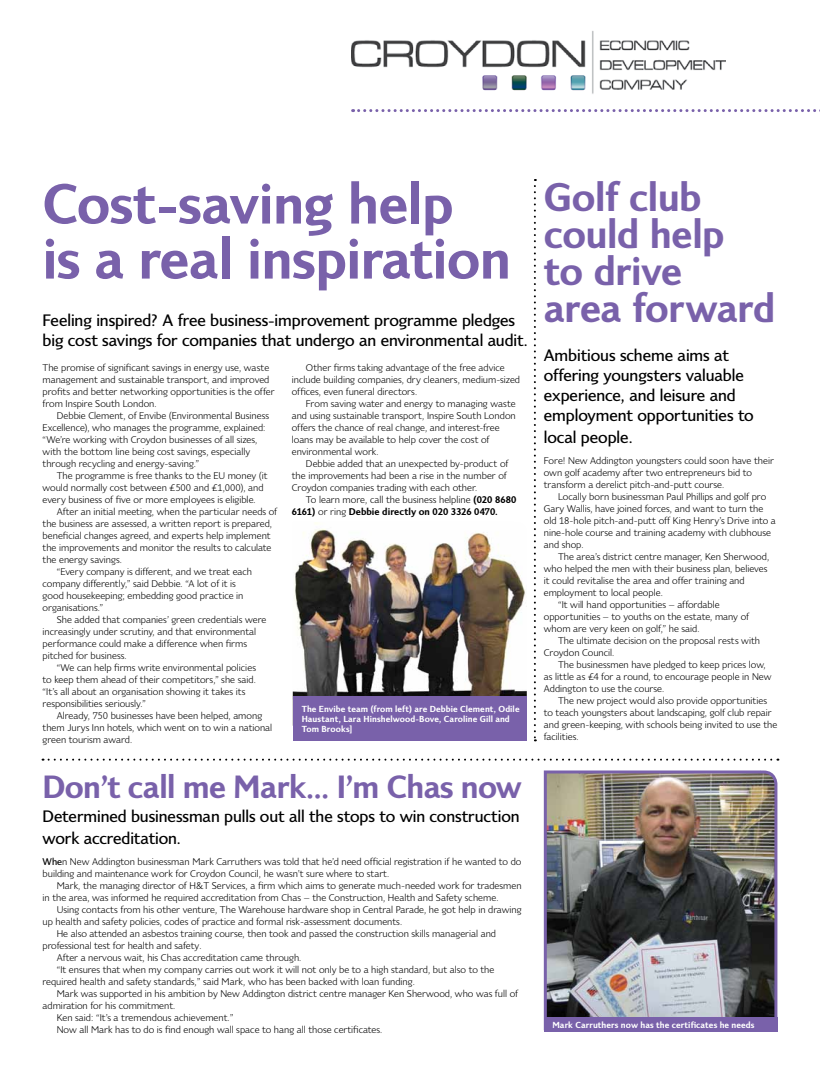
<style>
.page{position:relative;width:820px;height:1078px;background:#fff}
.page>*{position:absolute;margin:0;border:0;box-sizing:border-box;transform-origin:0 0}
.t1{font:600 58px/55px "Sky Sans";letter-spacing:-.01em;color:#7961aa}
.t2{font:600 41px/37px "Sky Sans";letter-spacing:-.015em;color:#7961aa}
.t3{font:600 33px "Sky Sans";letter-spacing:-.02em;color:#7961aa}
.t4{font:500 17px/20px "Sky Sans";letter-spacing:-.005em;color:#000}
.t5{font:10px/12px "Sky Sans";color:#000}
.t6{font:600 9px/10px "Sky Sans";letter-spacing:.01em;color:#fff}
.s1{font-weight:600}
.s2{font-weight:500}
</style>
<div class="page">
<img style="left:293px;top:522px;width:233px;height:174px">
<img style="left:543px;top:770px;width:235px;height:262px">
<div style="left:543px;top:1016px;width:234px;height:15px;background:#7961aa"></div>
<svg style="left:533px;top:179px;width:2px;height:562px"></svg>
<svg style="left:43px;top:758px;width:735px;height:2px"></svg>
<div style="left:293px;top:696px;width:233px;height:44px;background:#7961aa"></div>
<svg style="left:352px;top:109px;width:468px;height:3px"></svg>
<img style="left:351px;top:31px;width:374px;height:63px">
<h1 class="t1" style="left:43px;top:176px;width:470px">Cost-saving help<br>is a real inspiration</h1>
<h2 class="t2" style="left:543px;top:179px;width:233px">Golf club could help<br>to drive<br>area forward</h2>
<h3 class="t4" style="left:43px;top:310px;width:486px">Feeling inspired? A free business-improvement programme pledges big cost savings for companies that undergo an environmental audit.</h3>
<h3 class="t4" style="left:543px;top:345px;width:211px">Ambitious scheme aims at offering youngsters valuable experience, and leisure and employment opportunities to</h3>
<h3 class="t4" style="left:543px;top:427px;width:91px">local people.</h3>
<p class="t5" style="left:543px;top:454px;width:231px">Fore! New Addington youngsters could soon have their own golf academy after two entrepreneurs bid to transform a derelict pitch-and-putt course.</p>
<p class="t5" style="left:543px;top:490px;width:233px;text-indent:14px">Locally born businessman Paul Phillips and golf pro Gary Wallis, have joined forces, and want to turn the old 18-hole pitch-and-putt off King Henry’s Drive into a nine-hole course and training academy with clubhouse and shop.</p>
<p class="t5" style="left:557px;top:550px;width:213px">The area’s district centre manager, Ken Sherwood,</p>
<p class="t5" style="left:543px;top:562px;width:225px">who helped the men with their business plan, believes</p>
<p class="t5" style="left:543px;top:574px;width:202px">it could revitalise the area and offer training and</p>
<p class="t5" style="left:543px;top:586px;width:121px">employment to local people.</p>
<p class="t5" style="left:557px;top:598px;width:163px">“It will hand opportunities – affordable</p>
<p class="t5" style="left:543px;top:610px;width:207px">opportunities – to youths on the estate, many of</p>
<p class="t5" style="left:543px;top:622px;width:157px">whom are very keen on golf,” he said.</p>
<p class="t5" style="left:557px;top:634px;width:203px">The ultimate decision on the proposal rests with</p>
<p class="t5" style="left:543px;top:646px;width:72px">Croydon Council.</p>
<p class="t5" style="left:557px;top:658px;width:209px">The businessmen have pledged to keep prices low,</p>
<p class="t5" style="left:543px;top:670px;width:229px">as little as £4 for a round, to encourage people in New</p>
<p class="t5" style="left:543px;top:682px;width:122px">Addington to use the course.</p>
<p class="t5" style="left:557px;top:694px;width:210px">The new project would also provide opportunities</p>
<p class="t5" style="left:543px;top:706px;width:229px">to teach youngsters about landscaping, golf club repair</p>
<p class="t5" style="left:543px;top:718px;width:235px">and green-keeping, with schools being invited to use the</p>
<p class="t5" style="left:543px;top:730px;width:37px">facilities.</p>
<p class="t5" style="left:43px;top:361px;width:233px">The promise of significant savings in energy use, waste management and sustainable transport, and improved profits and better networking opportunities is the offer from Inspire South London.</p>
<p class="t5" style="left:43px;top:409px;width:228px;text-indent:14px">Debbie Clement, of Envibe (Environmental Business Excellence), who manages the programme, explained: “We’re working with Croydon businesses of all sizes, with the bottom line being cost savings, especially through recycling and energy-saving.”</p>
<p class="t5" style="left:43px;top:469px;width:227px;text-indent:14px">The programme is free thanks to the EU money (it would normally cost between £500 and £1,000), and every business of five or more employees is eligible.</p>
<p class="t5" style="left:57px;top:505px;width:222px">After an initial meeting, when the particular needs of</p>
<p class="t5" style="left:43px;top:517px;width:231px">the business are assessed, a written report is prepared,</p>
<p class="t5" style="left:43px;top:529px;width:229px">beneficial changes agreed, and experts help implement</p>
<p class="t5" style="left:43px;top:541px;width:230px">the improvements and monitor the results to calculate</p>
<p class="t5" style="left:43px;top:553px;width:81px">the energy savings.</p>
<p class="t5" style="left:57px;top:565px;width:197px">“Every company is different, and we treat each</p>
<p class="t5" style="left:43px;top:577px;width:195px">company differently,” said Debbie. “A lot of it is</p>
<p class="t5" style="left:43px;top:589px;width:202px">good housekeeping; embedding good practice in</p>
<p class="t5" style="left:43px;top:601px;width:62px">organisations.”</p>
<p class="t5" style="left:57px;top:613px;width:211px">She added that companies’ green credentials were</p>
<p class="t5" style="left:43px;top:625px;width:215px">increasingly under scrutiny, and that environmental</p>
<p class="t5" style="left:43px;top:637px;width:206px">performance could make a difference when firms</p>
<p class="t5" style="left:43px;top:649px;width:86px">pitched for business.</p>
<p class="t5" style="left:57px;top:661px;width:201px">“We can help firms write environmental policies</p>
<p class="t5" style="left:43px;top:673px;width:215px">to keep them ahead of their competitors,” she said.</p>
<p class="t5" style="left:43px;top:685px;width:204px">“It’s all about an organisation showing it takes its</p>
<p class="t5" style="left:43px;top:697px;width:105px">responsibilities seriously.”</p>
<p class="t5" style="left:57px;top:709px;width:207px">Already, 750 businesses have been helped, among</p>
<p class="t5" style="left:43px;top:721px;width:231px">them Jurys Inn hotels, which went on to win a national</p>
<p class="t5" style="left:43px;top:733px;width:91px">green tourism award.</p>
<p class="t5" style="left:291px;top:361px;width:230px;text-indent:14px">Other firms taking advantage of the free advice include building companies, dry cleaners, medium-sized offices, even funeral directors.</p>
<p class="t5" style="left:291px;top:397px;width:225px;text-indent:14px">From saving water and energy to managing waste and using sustainable transport, Inspire South London offers the chance of real change, and interest-free loans may be available to help cover the cost of environmental work.</p>
<p class="t5" style="left:291px;top:457px;width:218px;text-indent:14px">Debbie added that an unexpected by-product of the improvements had been a rise in the number of<br>Croydon companies trading with each other.</p>
<p class="t5" style="left:291px;top:493px;width:226px;text-indent:14px">To learn more, call the business helpline <span class="s1">(020 8680<br>6161)</span> or ring <span class="s1">Debbie directly on 020 3326 0470.</span></p>
<p class="t6" style="left:301px;top:703px;width:219px">The Envibe team (from left) are Debbie Clement, Odile<br>Haustant, Lara Hinshelwood-Bove, Caroline Gill and<br>Tom Brooks]</p>
<h3 class="t3" style="left:43px;top:767px;width:480px">Don’t call me Mark… I’m Chas now</h3>
<h3 class="t4" style="left:43px;top:805px;width:478px;line-height:22px">Determined businessman pulls out all the stops to win construction work accreditation.</h3>
<p class="t5" style="left:43px;top:855px;width:480px"><span class="s2">Whe</span>n New Addington businessman Mark Carruthers was told that he’d need official registration if he wanted to do building and maintenance work for Croydon Council, he wasn’t sure where to start.</p>
<p class="t5" style="left:43px;top:879px;width:480px;text-indent:14px">Mark, the managing director of H&amp;T Services, a firm which aims to generate much-needed work for tradesmen in the area, was informed he required accreditation from Chas – the Construction, Health and Safety scheme.</p>
<p class="t5" style="left:57px;top:903px;width:466px">Using contacts from his other venture, The Warehouse hardware shop in Central Parade, he got help in drawing</p>
<p class="t5" style="left:43px;top:915px;width:361px">up health and safety policies, codes of practice and formal risk-assessment documents.</p>
<p class="t5" style="left:57px;top:927px;width:440px">He also attended an asbestos training course, then took and passed the construction skills managerial and</p>
<p class="t5" style="left:43px;top:939px;width:161px">professional test for health and safety.</p>
<p class="t5" style="left:57px;top:951px;width:246px">After a nervous wait, his Chas accreditation came through.</p>
<p class="t5" style="left:57px;top:963px;width:439px">“It ensures that when my company carries out work it will not only be to a high standard, but also to the</p>
<p class="t5" style="left:43px;top:975px;width:374px">required health and safety standards,” said Mark, who has been backed with loan funding.</p>
<p class="t5" style="left:57px;top:987px;width:463px">Mark was supported in his ambition by New Addington district centre manager Ken Sherwood, who was full of</p>
<p class="t5" style="left:43px;top:999px;width:134px">admiration for his commitment.</p>
<p class="t5" style="left:57px;top:1011px;width:178px">Ken said: “It’s a tremendous achievement.”</p>
<p class="t5" style="left:57px;top:1023px;width:327px">Now all Mark has to do is find enough wall space to hang all those certificates.</p>
<p class="t6" style="left:552px;top:1019px;width:204px">Mark Carruthers now has the certificates he needs</p>
</div>
